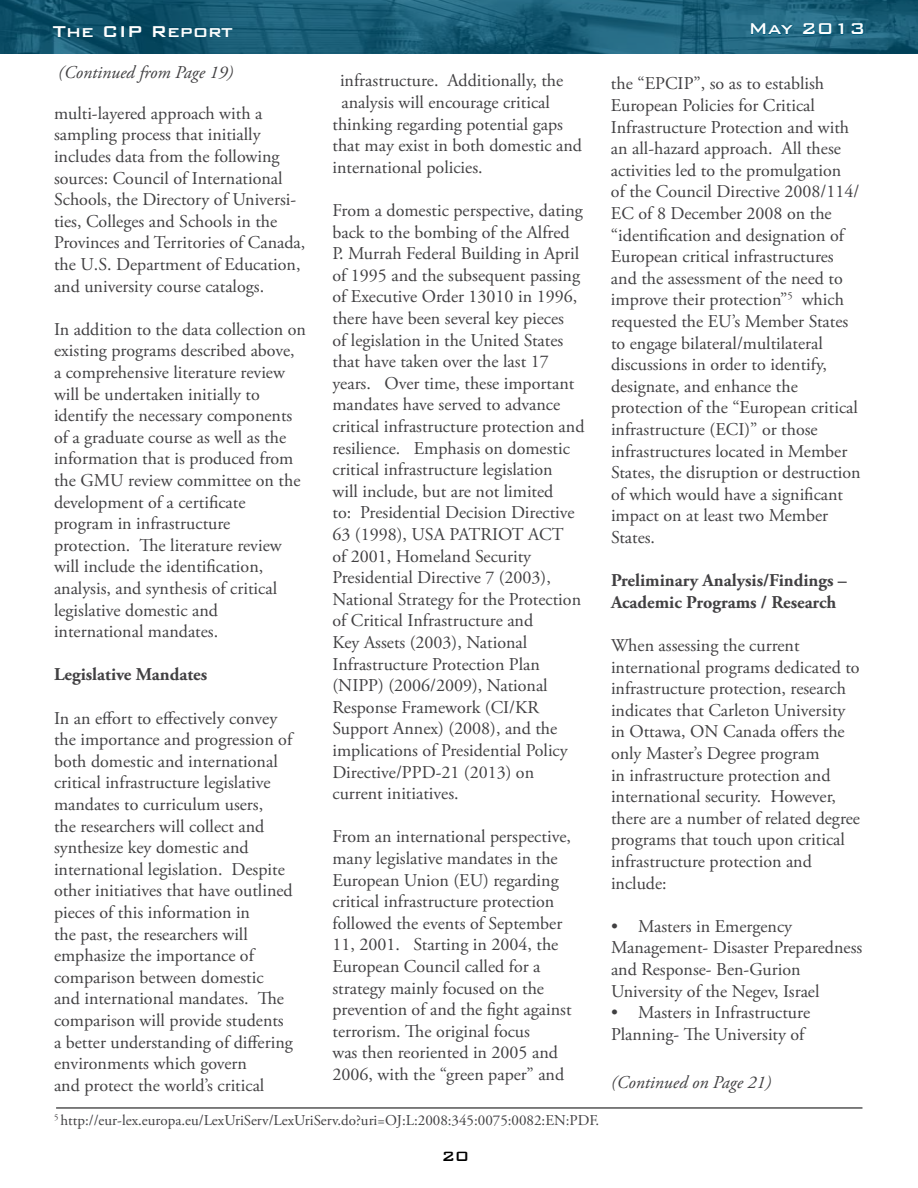
<style>
.page{position:relative;width:918px;height:1188px;background:#fff}
.page>*{position:absolute;margin:0;border:0;box-sizing:border-box;transform-origin:0 0}
.t1{font:500 21px "Bank Gothic BT";color:#fff}
.t2{font:18px/21.6px "Adobe Garamond Pro";color:#414042}
.t3{font:700 18px/21.6px "Adobe Garamond Pro";color:#414042}
.t4{font:italic 18px "Adobe Garamond Pro";color:#414042}
.t5{font:500 18px "Bank Gothic BT";color:#000}
.t6{font:15px "Adobe Garamond Pro";color:#414042}
</style>
<div class="page">
<img style="left:0;top:0;width:918px;height:54px">
<svg style="left:751px;top:23px;width:42px;height:12px"></svg>
<svg style="left:803px;top:23px;width:29px;height:12px"></svg>
<svg style="left:838px;top:23px;width:6px;height:12px"></svg>
<svg style="left:851px;top:23px;width:13px;height:12px"></svg>
<hr style="left:56px;top:1107px;width:806px;height:2px;background:#000">
<p class="t1" style="left:53px;top:20px;width:182px">The CIP Report</p>
<p class="t1" style="left:749px;top:17px;width:119px">May 2013</p>
<p class="t4" style="left:58px;top:61px;width:177px">(Continued from Page 19)</p>
<p class="t2" style="left:54px;top:103px;width:253px">multi-layered approach with a sampling process that initially includes data from the following sources: Council of International Schools, the Directory of Universi&shy;ties, Colleges and Schools in the Provinces and Territories of Canada, the U.S. Department of Education, and university course catalogs.</p>
<p class="t2" style="left:54px;top:319px;width:254px">In addition to the data collection on existing programs described above, a comprehensive literature review will be undertaken initially to identify the necessary components of a graduate course as well as the information that is produced from the GMU review committee on the development of a certificate program in infrastructure protection. The literature review will include the identification, analysis, and synthesis of critical legislative domestic and international mandates.</p>
<p class="t3" style="left:54px;top:664px;width:155px">Legislative Mandates</p>
<p class="t2" style="left:54px;top:708px;width:240px">In an effort to effectively convey the importance and progression of both domestic and international critical infrastructure legislative mandates to curriculum users,<br>the researchers will collect and synthesize key domestic and international legislation. Despite other initiatives that have outlined pieces of this information in<br>the past, the researchers will emphasize the importance of comparison between domestic and international mandates. The comparison will provide students a better understanding of differing environments which govern<br>and protect the world’s critical</p>
<p class="t2" style="left:340px;top:71px;width:225px">infrastructure. Additionally, the</p>
<p class="t2" style="left:341px;top:92px;width:210px">analysis will encourage critical</p>
<p class="t2" style="left:332px;top:114px;width:232px">thinking regarding potential gaps</p>
<p class="t2" style="left:332px;top:135px;width:251px">that may exist in both domestic and</p>
<p class="t2" style="left:332px;top:157px;width:152px">international policies.</p>
<p class="t2" style="left:332px;top:200px;width:254px">From a domestic perspective, dating back to the bombing of the Alfred<br>P. Murrah Federal Building in April of 1995 and the subsequent passing of Executive Order 13010 in 1996, there have been several key pieces<br>of legislation in the United States that have taken over the last 17 years. Over time, these important mandates have served to advance critical infrastructure protection and resilience. Emphasis on domestic critical infrastructure legislation<br>will include, but are not limited<br>to: Presidential Decision Directive<br>63 (1998), USA PATRIOT ACT<br>of 2001, Homeland Security<br>Presidential Directive 7 (2003),<br>National Strategy for the Protection of Critical Infrastructure and<br>Key Assets (2003), National<br>Infrastructure Protection Plan (NIPP) (2006/2009), National<br>Response Framework (CI/KR<br>Support Annex) (2008), and the implications of Presidential Policy<br>Directive/PPD-21 (2013) on current initiatives.</p>
<p class="t2" style="left:332px;top:827px;width:241px">From an international perspective, many legislative mandates in the<br>European Union (EU) regarding critical infrastructure protection followed the events of September<br>11, 2001. Starting in 2004, the<br>European Council called for a strategy mainly focused on the prevention of and the fight against terrorism. The original focus<br>was then reoriented in 2005 and<br>2006, with the “green paper” and</p>
<p class="t6" style="left:54px;top:1111px;width:547px"><sup>5</sup> http://eur-lex.europa.eu/LexUriServ/LexUriServ.do?uri=OJ:L:2008:345:0075:0082:EN:PDF.</p>
<p class="t5" style="left:441px;top:1147px;width:29px">20</p>
<p class="t2" style="left:611px;top:74px;width:251px">the “EPCIP”, so as to establish<br>European Policies for Critical<br>Infrastructure Protection and with an all-hazard approach. All these activities led to the promulgation<br>of the Council Directive 2008/114/<br>EC of 8 December 2008 on the “identification and designation of<br>European critical infrastructures and the assessment of the need to improve their protection”<sup>5</sup> which requested the EU’s Member States to engage bilateral/multilateral discussions in order to identify, designate, and enhance the protection of the “European critical infrastructure (ECI)” or those infrastructures located in Member<br>States, the disruption or destruction of which would have a significant impact on at least two Member<br>States.</p>
<p class="t3" style="left:611px;top:570px;width:237px">Preliminary Analysis/Findings –<br>Academic Programs / Research</p>
<p class="t2" style="left:611px;top:635px;width:251px">When assessing the current international programs dedicated to infrastructure protection, research indicates that Carleton University in Ottawa, ON Canada offers the only Master’s Degree program<br>in infrastructure protection and international security. However, there are a number of related degree programs that touch upon critical infrastructure protection and include:</p>
<p class="t2" style="left:611px;top:916px;width:253px">• Masters in Emergency<br>Management- Disaster Preparedness and Response- Ben-Gurion<br>University of the Negev, Israel</p>
<p class="t2" style="left:611px;top:1002px;width:201px">• Masters in Infrastructure<br>Planning- The University of</p>
<p class="t4" style="left:611px;top:1071px;width:162px">(Continued on Page 21)</p>
</div>
